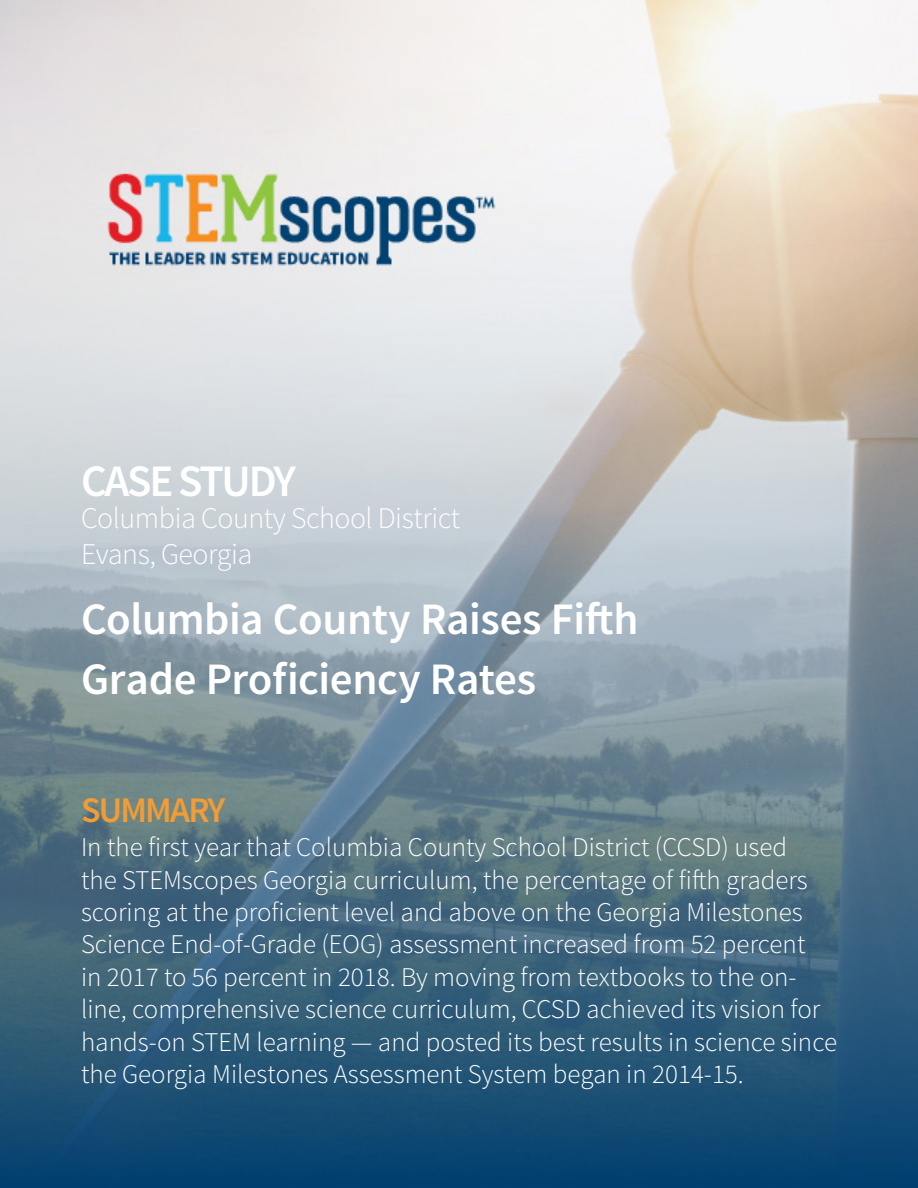
<style>
.page{position:relative;width:918px;height:1188px;background:#fff}
.page>*{position:absolute;margin:0;border:0;box-sizing:border-box;transform-origin:0 0}
.t1{font:600 45px/60px "Source Sans Pro";letter-spacing:-.01em;color:#fff}
.t2{font:600 45px "Source Sans Pro";letter-spacing:-.05em;color:#fff}
.t3{font:600 36px "Source Sans Pro";letter-spacing:-.05em;color:#f29c36}
.t4{font:300 30px "Source Sans Pro";letter-spacing:-.015em;color:#fff}
.t5{font:300 27px/32.4px "Source Sans Pro";color:#fff}
</style>
<div class="page">
<img style="left:0;top:0;width:918px;height:1188px">
<p class="t2" style="left:81px;top:453px;width:216px">CASE STUDY</p>
<p class="t4" style="left:81px;top:500px;width:381px">Columbia County School District</p>
<p class="t4" style="left:81px;top:536px;width:173px">Evans, Georgia</p>
<p class="t1" style="left:81px;top:591px;width:559px">Columbia County Raises Fifth<br>Grade Proficiency Rates</p>
<p class="t3" style="left:81px;top:787px;width:146px">SUMMARY</p>
<p class="t5" style="left:81px;top:831px;width:758px">In the first year that Columbia County School District (CCSD) used<br>the STEMscopes Georgia curriculum, the percentage of fifth graders scoring at the proficient level and above on the Georgia Milestones Science End-of-Grade (EOG) assessment increased from 52 percent<br>in 2017 to 56 percent in 2018. By moving from textbooks to the on&shy;line, comprehensive science curriculum, CCSD achieved its vision for hands-on STEM learning — and posted its best results in science since the Georgia Milestones Assessment System began in 2014-15.</p>
</div>
